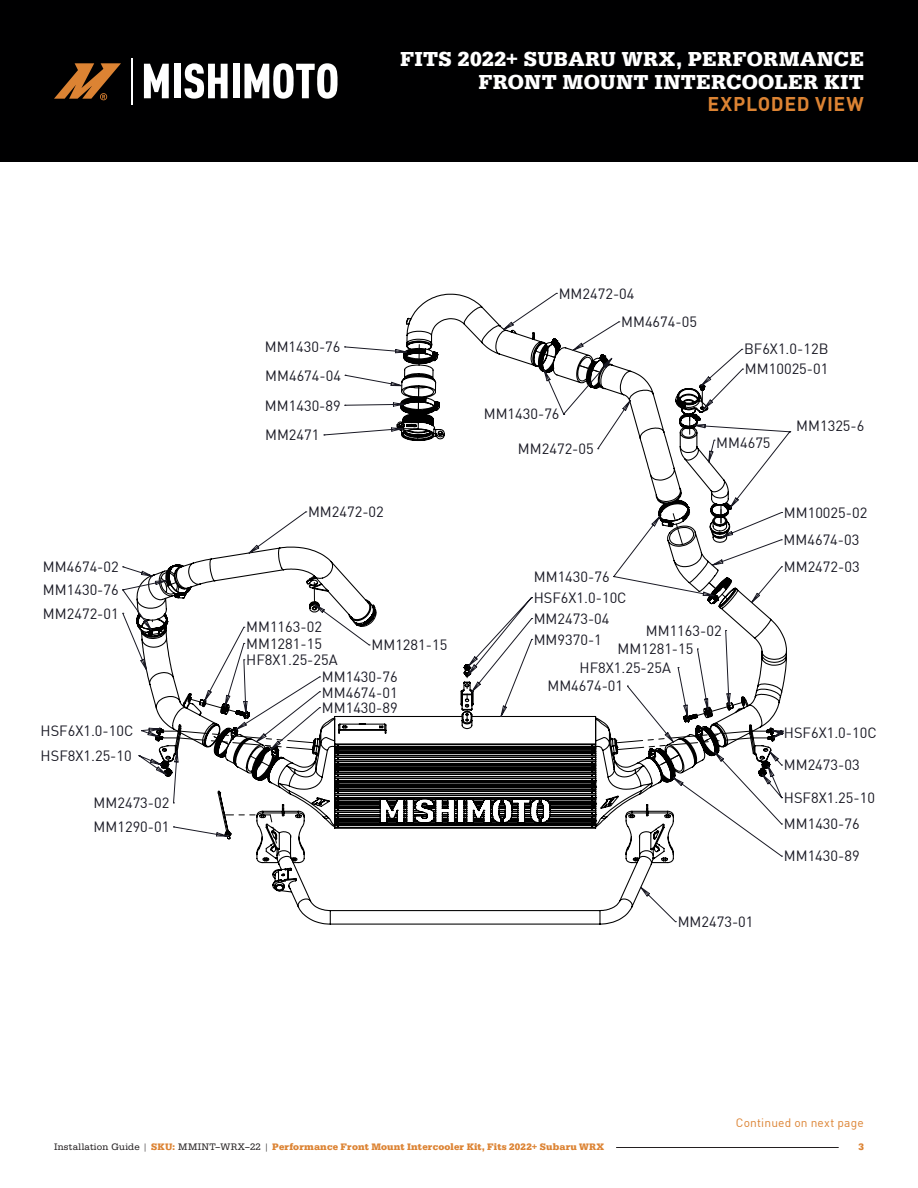
<style>
.page{position:relative;width:918px;height:1188px;background:#fff}
.page>*{position:absolute;margin:0;border:0;box-sizing:border-box;transform-origin:0 0}
.t1{font:700 21px/23.1px "Egyptienne URW";letter-spacing:.015em;color:#fff;text-align:right}
.t2{font:700 19.5px "DINOT";letter-spacing:.03em;color:#dc8333}
.t3{font:14.55px/20.9px "DINOT";color:#191924}
.t4{font:12px "DINOT";letter-spacing:.015em;color:#dc8333}
.t5{font:700 9.75px "Egyptienne URW";letter-spacing:.02em;color:#dc8333}
.s1{font-weight:400;color:#231f20}
</style>
<div class="page">
<div style="left:0;top:0;width:918px;height:162px;background:#000001"></div>
<svg style="left:144px;top:64px;width:25px;height:34px"></svg>
<div style="left:174px;top:64px;width:7px;height:34px;background:#fff"></div>
<svg style="left:185px;top:63px;width:43px;height:36px"></svg>
<div style="left:233px;top:64px;width:6px;height:34px;background:#fff"></div>
<svg style="left:244px;top:63px;width:94px;height:36px"></svg>
<hr style="left:131px;top:58px;width:2px;height:46px;background:#fff">
<svg style="left:54px;top:63px;width:67px;height:37px"></svg>
<hr style="left:616px;top:1147px;width:223px;height:1px;background:#231f20">
<svg style="left:122px;top:292px;width:669px;height:631px"></svg>
<svg style="left:579px;top:357px;width:34px;height:16px"></svg>
<h1 class="t1" style="left:400px;top:48px;width:465px">FITS 2022+ SUBARU WRX, PERFORMANCE<br>FRONT MOUNT INTERCOOLER KIT</h1>
<h2 class="t2" style="left:708px;top:88px;width:158px">EXPLODED VIEW</h2>
<p class="t3" style="left:559px;top:282px;width:77px">MM2472-04</p>
<p class="t3" style="left:43px;top:555px;width:77px">MM4674-02</p>
<p class="t3" style="left:43px;top:578px;width:77px">MM1430-76</p>
<p class="t3" style="left:43px;top:602px;width:77px">MM2472-01</p>
<p class="t3" style="left:265px;top:335px;width:77px">MM1430-76</p>
<p class="t3" style="left:265px;top:364px;width:77px">MM4674-04</p>
<p class="t3" style="left:265px;top:394px;width:77px">MM1430-89</p>
<p class="t3" style="left:265px;top:423px;width:56px">MM2471</p>
<p class="t3" style="left:308px;top:500px;width:77px">MM2472-02</p>
<p class="t3" style="left:484px;top:402px;width:77px">MM1430-76</p>
<p class="t3" style="left:518px;top:437px;width:77px">MM2472-05</p>
<p class="t3" style="left:621px;top:310px;width:77px">MM4674-05</p>
<p class="t3" style="left:744px;top:338px;width:86px">BF6X1.0-12B</p>
<p class="t3" style="left:745px;top:357px;width:85px">MM10025-01</p>
<p class="t3" style="left:716px;top:431px;width:56px">MM4675</p>
<p class="t3" style="left:796px;top:414px;width:70px">MM1325-6</p>
<p class="t3" style="left:784px;top:501px;width:85px">MM10025-02</p>
<p class="t3" style="left:784px;top:528px;width:77px">MM4674-03</p>
<p class="t3" style="left:534px;top:565px;width:94px">MM1430-76<br>HSF6X1.0-10C<br>MM2473-04<br>MM9370-1</p>
<p class="t3" style="left:246px;top:618px;width:93px;line-height:16.4px">MM1163-02<br>MM1281-15<br>HF8X1.25-25A</p>
<p class="t3" style="left:646px;top:619px;width:77px">MM1163-02</p>
<p class="t3" style="left:372px;top:633px;width:77px">MM1281-15</p>
<p class="t3" style="left:618px;top:637px;width:77px">MM1281-15</p>
<p class="t3" style="left:547px;top:657px;width:125px;line-height:18.5px;text-indent:32px">HF8X1.25-25A<br>MM4674-01</p>
<p class="t3" style="left:322px;top:668px;width:77px;line-height:15.3px;text-align:justify">MM1430-76<br>MM4674-01<br>MM1430-89</p>
<p class="t3" style="left:784px;top:555px;width:77px">MM2472-03</p>
<p class="t3" style="left:41px;top:719px;width:94px">HSF6X1.0-10C</p>
<p class="t3" style="left:784px;top:721px;width:94px">HSF6X1.0-10C</p>
<p class="t3" style="left:41px;top:744px;width:93px">HSF8X1.25-10</p>
<p class="t3" style="left:784px;top:753px;width:77px">MM2473-03</p>
<p class="t3" style="left:94px;top:791px;width:77px">MM2473-02</p>
<p class="t3" style="left:94px;top:815px;width:77px">MM1290-01</p>
<p class="t3" style="left:784px;top:783px;width:93px;line-height:26.5px">HSF8X1.25-10<br>MM1430-76</p>
<p class="t3" style="left:678px;top:910px;width:77px">MM2473-01</p>
<p class="t3" style="left:784px;top:844px;width:77px">MM1430-89</p>
<p class="t4" style="left:736px;top:1113px;width:130px">Continued on next page</p>
<p class="t5" style="left:54px;top:1141px;width:552px"><span class="s1">Installation Guide |</span> SKU: <span class="s1">MMINT–WRX–22 |</span> Performance Front Mount Intercooler Kit, Fits 2022+ Subaru WRX</p>
<p class="t5" style="left:859px;top:1141px;width:7px">3</p>
</div>
